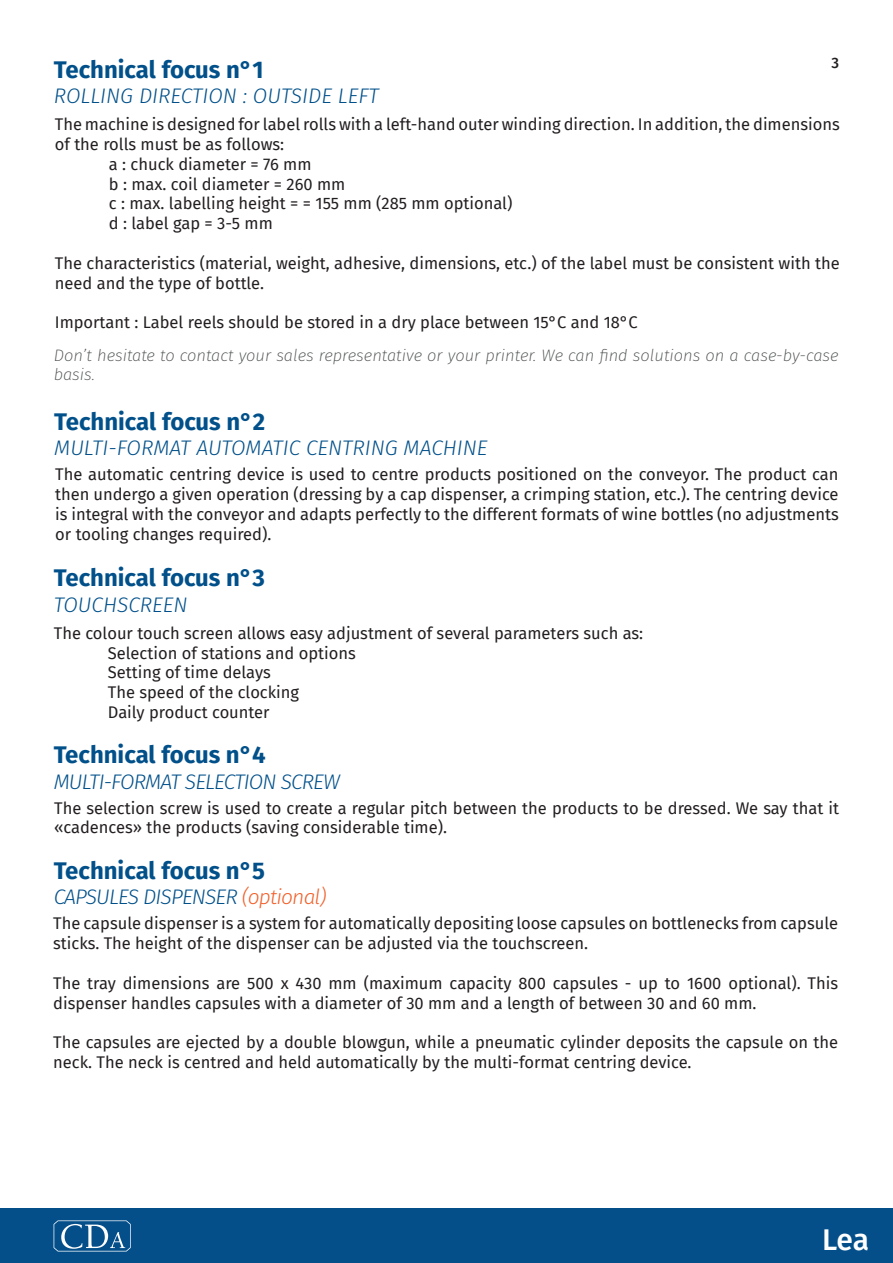
<style>
.page{position:relative;width:893px;height:1263px;background:#fff}
.page>*{position:absolute;margin:0;border:0;box-sizing:border-box;transform-origin:0 0}
.t1{font:500 30px "Fira Sans";color:#fff}
.t2{font:700 24px "Fira Sans";color:#01508a}
.t3{font:italic 300 21px "Fira Sans";letter-spacing:-.01em;color:#01508a}
.t4{font:italic 300 21px "Fira Sans";letter-spacing:-.04em;color:#01508a}
.t5{font:16.5px/19.8px "Fira Sans";color:#231f20}
.t6{font:italic 200 16.5px/19.8px "Fira Sans";color:#4f5252}
.t7{font:500 15px "Fira Sans";color:#231f20}
.s1{color:#f2602a}
</style>
<div class="page">
<div style="left:0;top:1208px;width:893px;height:54px;background:#044f8a"></div>
<svg style="left:54px;top:1220px;width:77px;height:31px"></svg>
<p class="t7" style="left:831px;top:52px;width:9px">3</p>
<h2 class="t2" style="left:54px;top:53px;width:211px">Technical focus n°1</h2>
<p class="t3" style="left:54px;top:81px;width:326px">ROLLING DIRECTION : OUTSIDE LEFT</p>
<p class="t5" style="left:55px;top:115px;width:786px">The machine is designed for label rolls with a left-hand outer winding direction. In addition, the dimensions</p>
<p class="t5" style="left:55px;top:134px;width:231px">of the rolls must be as follows:</p>
<p class="t5" style="left:109px;top:154px;width:204px">a : chuck diameter = 76 mm</p>
<p class="t5" style="left:109px;top:174px;width:238px">b : max. coil diameter = 260 mm</p>
<p class="t5" style="left:109px;top:194px;width:405px">c : max. labelling height = = 155 mm (285 mm optional)</p>
<p class="t5" style="left:109px;top:214px;width:165px">d : label gap = 3-5 mm</p>
<p class="t5" style="left:55px;top:253px;width:786px">The characteristics (material, weight, adhesive, dimensions, etc.) of the label must be consistent with the need and the type of bottle.</p>
<p class="t5" style="left:55px;top:313px;width:584px">Important : Label reels should be stored in a dry place between 15°C and 18°C</p>
<p class="t6" style="left:54px;top:345px;width:786px">Don’t hesitate to contact your sales representative or your printer. We can find solutions on a case-by-case basis.</p>
<h2 class="t2" style="left:54px;top:405px;width:212px">Technical focus n°2</h2>
<p class="t3" style="left:54px;top:433px;width:435px">MULTI-FORMAT AUTOMATIC CENTRING MACHINE</p>
<p class="t5" style="left:55px;top:464px;width:785px;text-align:justify">The automatic centring device is used to centre products positioned on the conveyor. The product can then undergo a given operation (dressing by a cap dispenser, a crimping station, etc.). The centring device is integral with the conveyor and adapts perfectly to the different formats of wine bottles (no adjustments or tooling changes required).</p>
<h2 class="t2" style="left:54px;top:561px;width:212px">Technical focus n°3</h2>
<p class="t3" style="left:54px;top:589px;width:135px">TOUCHSCREEN</p>
<p class="t5" style="left:108px;top:623px;width:537px;text-indent:-54px">The colour touch screen allows easy adjustment of several parameters such as:<br>Selection of stations and options<br>Setting of time delays<br>The speed of the clocking<br>Daily product counter</p>
<h2 class="t2" style="left:54px;top:738px;width:214px">Technical focus n°4</h2>
<p class="t4" style="left:54px;top:766px;width:288px">MULTI-FORMAT SELECTION SCREW</p>
<p class="t5" style="left:54px;top:798px;width:786px">The selection screw is used to create a regular pitch between the products to be dressed. We say that it «cadences» the products (saving considerable time).</p>
<h2 class="t2" style="left:54px;top:854px;width:213px">Technical focus n°5</h2>
<p class="t4" style="left:54px;top:882px;width:274px">CAPSULES DISPENSER <span class="s1">(optional)</span></p>
<p class="t5" style="left:53px;top:914px;width:786px">The capsule dispenser is a system for automatically depositing loose capsules on bottlenecks from capsule sticks. The height of the dispenser can be adjusted via the touchscreen.</p>
<p class="t5" style="left:53px;top:973px;width:786px">The tray dimensions are 500 x 430 mm (maximum capacity 800 capsules - up to 1600 optional). This dispenser handles capsules with a diameter of 30 mm and a length of between 30 and 60 mm.</p>
<p class="t5" style="left:53px;top:1032px;width:786px">The capsules are ejected by a double blowgun, while a pneumatic cylinder deposits the capsule on the neck. The neck is centred and held automatically by the multi-format centring device.</p>
<h1 class="t1" style="left:822px;top:1218px;width:48px">Lea</h1>
</div>
